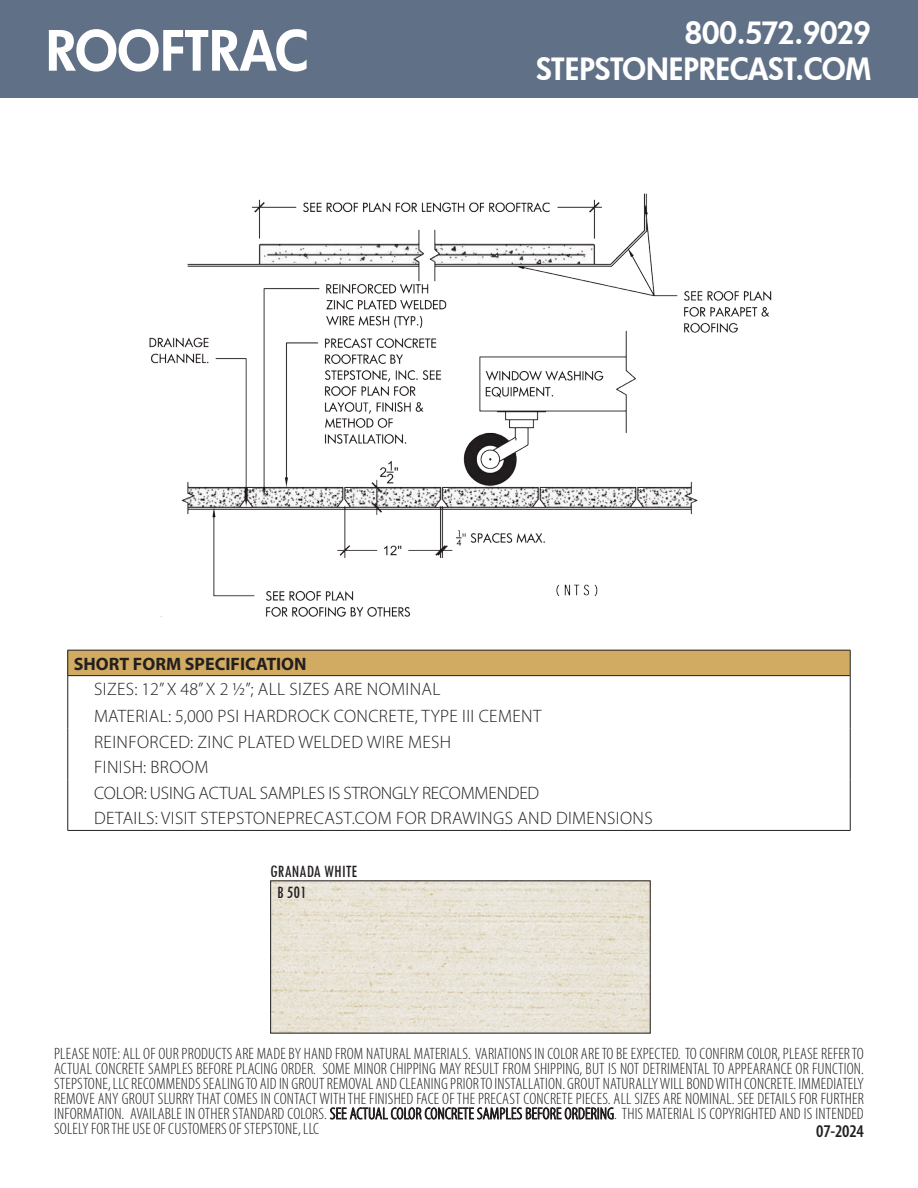
<style>
.page{position:relative;width:918px;height:1188px;background:#fff}
.page>*{position:absolute;margin:0;border:0;box-sizing:border-box;transform-origin:0 0}
.t1{font:800 54px "Futura";color:#fff}
.t2{font:800 30px/36px "Futura";letter-spacing:-.005em;color:#fff;text-align:right}
.t3{font:300 18px "Myriad Pro";letter-spacing:.02em;color:#231f20}
.t4{font:300 18px "Myriad Pro";letter-spacing:-.01em;color:#231f20}
.t5{font:700 18px "Myriad Pro";color:#231f20}
.t6{font:condensed 18px "Tw Cen";color:#231f20}
.t7{font:600 condensed 18px "Myriad Pro";letter-spacing:-.01em;color:#231f20}
.t8{font:300 condensed 16.5px/15px "Myriad Pro";letter-spacing:.01em;color:#231f20;text-align:justify}
</style>
<div class="page">
<div style="left:0;top:0;width:918px;height:98px;background:#607087"></div>
<img style="left:149px;top:193px;width:623px;height:423px">
<img style="left:272px;top:882px;width:377px;height:150px">
<div style="left:68px;top:650px;width:782px;height:26px;background:#d0ab61"></div>
<hr style="left:68px;top:650px;width:782px;height:1px;background:#231f20">
<svg style="left:67px;top:650px;width:1px;height:180px"></svg>
<svg style="left:850px;top:650px;width:1px;height:180px"></svg>
<hr style="left:68px;top:830px;width:782px;height:1px;background:#231f20">
<hr style="left:68px;top:675px;width:782px;height:1px;background:#231f20">
<p class="t1" style="left:46px;top:14px;width:264px">ROOFTRAC</p>
<h2 class="t2" style="left:536px;top:14px;width:336px">800.572.9029<br>STEPSTONEPRECAST.COM</h2>
<p class="t5" style="left:74px;top:652px;width:234px">SHORT FORM SPECIFICATION</p>
<p class="t3" style="left:94px;top:679px;width:348px">SIZES: 12” X 48” X 2 1/2”; ALL SIZES ARE NOMINAL</p>
<p class="t3" style="left:94px;top:707px;width:449px">MATERIAL: 5,000 PSI HARDROCK CONCRETE, TYPE III CEMENT</p>
<p class="t3" style="left:94px;top:732px;width:359px">REINFORCED: ZINC PLATED WELDED WIRE MESH</p>
<p class="t3" style="left:94px;top:758px;width:116px">FINISH: BROOM</p>
<p class="t4" style="left:94px;top:783px;width:447px">COLOR: USING ACTUAL SAMPLES IS STRONGLY RECOMMENDED</p>
<p class="t3" style="left:94px;top:809px;width:560px">DETAILS: VISIT STEPSTONEPRECAST.COM FOR DRAWINGS AND DIMENSIONS</p>
<p class="t6" style="left:270px;top:860px;width:89px">GRANADA WHITE</p>
<p class="t6" style="left:277px;top:882px;width:31px">B 501</p>
<p class="t8" style="left:54px;top:1046px;width:811px">PLEASE NOTE: ALL OF OUR PRODUCTS ARE MADE BY HAND FROM NATURAL MATERIALS. VARIATIONS IN COLOR ARE TO BE EXPECTED. TO CONFIRM COLOR, PLEASE REFER TO ACTUAL CONCRETE SAMPLES BEFORE PLACING ORDER. SOME MINOR CHIPPING MAY RESULT FROM SHIPPING, BUT IS NOT DETRIMENTAL TO APPEARANCE OR FUNCTION.<br>STEPSTONE, LLC RECOMMENDS SEALING TO AID IN GROUT REMOVAL AND CLEANING PRIOR TO INSTALLATION. GROUT NATURALLY WILL BOND WITH CONCRETE. IMMEDIATELY REMOVE ANY GROUT SLURRY THAT COMES IN CONTACT WITH THE FINISHED FACE OF THE PRECAST CONCRETE PIECES. ALL SIZES ARE NOMINAL. SEE DETAILS FOR FURTHER INFORMATION. AVAILABLE IN OTHER STANDARD COLORS. SEE ACTUAL COLOR CONCRETE SAMPLES BEFORE ORDERING. THIS MATERIAL IS COPYRIGHTED AND IS INTENDED SOLELY FOR THE USE OF CUSTOMERS OF STEPSTONE, LLC</p>
<p class="t7" style="left:816px;top:1121px;width:49px">07-2024</p>
</div>
